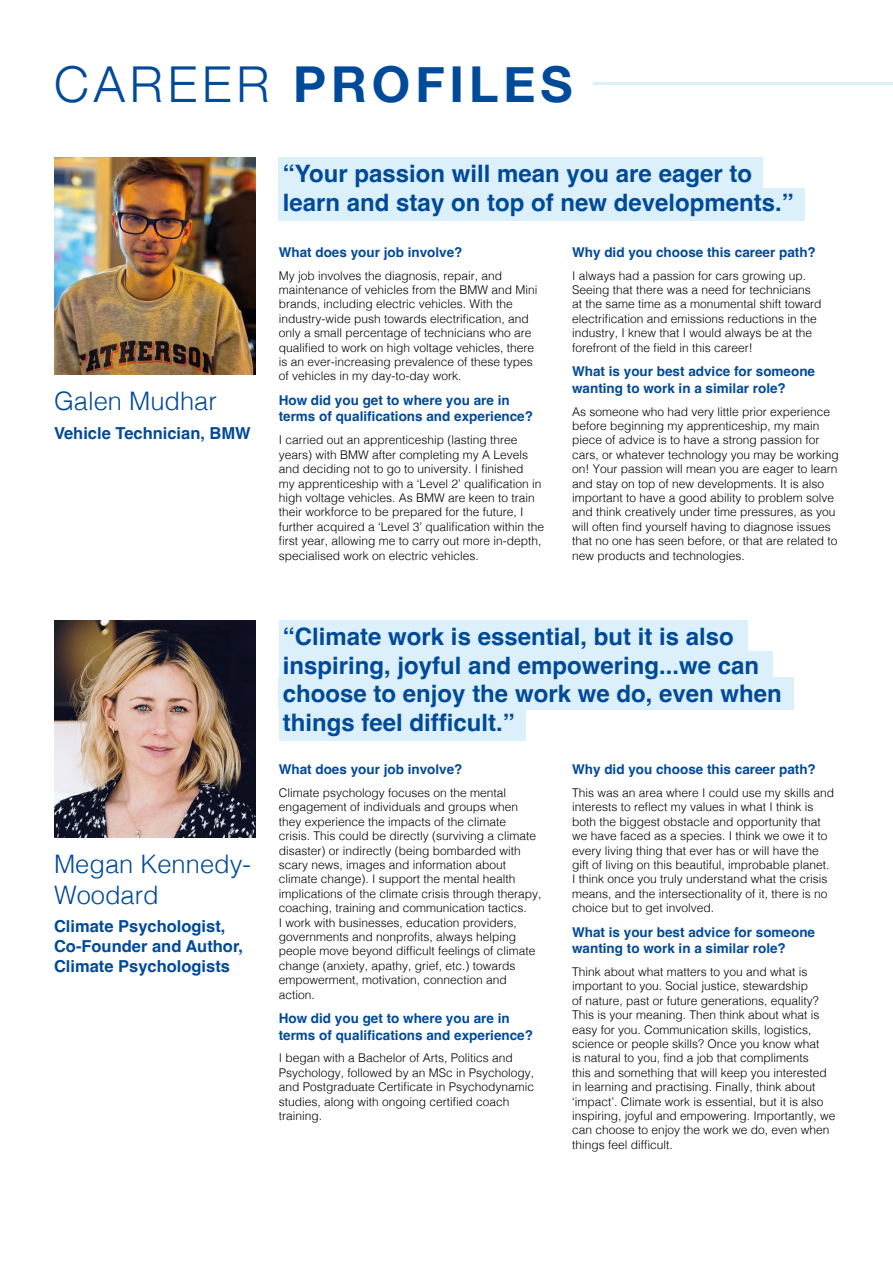
<style>
.page{position:relative;width:893px;height:1263px;background:#fff}
.page>*{position:absolute;margin:0;border:0;box-sizing:border-box;transform-origin:0 0}
.t1{font:700 49.5px "Helvetica Neue";letter-spacing:.1em;color:#004a9a}
.t2{font:300 25.5px/30.6px "Helvetica";color:#004a9a}
.t3{font:700 24px/28.8px "Helvetica";color:#004a9a}
.t4{font:700 16.5px/19.8px "Helvetica";color:#004a9a}
.t5{font:700 13.5px/16.2px "Helvetica";color:#004a9a}
.t6{font:300 12px/14.4px "Helvetica";color:#000}
.s1{font-weight:300}
</style>
<div class="page">
<div style="left:279px;top:677px;width:515px;height:33px;background:#dbf0fa"></div>
<div style="left:279px;top:708px;width:247px;height:32px;background:#dbf0fa"></div>
<div style="left:279px;top:189px;width:526px;height:32px;background:#dbf0fa"></div>
<div style="left:279px;top:157px;width:484px;height:36px;background:#dbf0fa"></div>
<hr style="left:593px;top:82px;width:300px;height:3px;background:#dbf0fa">
<img style="left:54px;top:157px;width:201px;height:217px">
<div style="left:279px;top:652px;width:493px;height:32px;background:#dbf0fa"></div>
<div style="left:279px;top:620px;width:468px;height:37px;background:#dbf0fa"></div>
<img style="left:54px;top:620px;width:201px;height:217px">
<h1 class="t1" style="left:54px;top:46px;width:520px"><span class="s1">CAREER</span> PROFILES</h1>
<h2 class="t2" style="left:54px;top:384px;width:164px">Galen Mudhar</h2>
<h3 class="t4" style="left:54px;top:425px;width:198px">Vehicle Technician, BMW</h3>
<h2 class="t2" style="left:54px;top:847px;width:198px">Megan Kennedy-<br>Woodard</h2>
<h3 class="t4" style="left:54px;top:918px;width:191px">Climate Psychologist,<br>Co-Founder and Author,<br>Climate Psychologists</h3>
<h3 class="t3" style="left:283px;top:162px;width:512px">“Your passion will mean you are eager to learn and stay on top of new developments.”</h3>
<p class="t5" style="left:279px;top:245px;width:185px">What does your job involve?</p>
<p class="t6" style="left:279px;top:267px;width:260px">My job involves the diagnosis, repair, and maintenance of vehicles from the BMW and Mini brands, including electric vehicles. With the industry-wide push towards electrification, and only a small percentage of technicians who are qualified to work on high voltage vehicles, there is an ever-increasing prevalence of these types of vehicles in my day-to-day work.</p>
<p class="t5" style="left:279px;top:394px;width:256px">How did you get to where you are in terms of qualifications and experience?</p>
<p class="t6" style="left:279px;top:432px;width:267px">I carried out an apprenticeship (lasting three years) with BMW after completing my A Levels and deciding not to go to university. I finished<br>my apprenticeship with a ‘Level 2’ qualification in high voltage vehicles. As BMW are keen to train their workforce to be prepared for the future, I further acquired a ‘Level 3’ qualification within the first year, allowing me to carry out more in-depth, specialised work on electric vehicles.</p>
<p class="t5" style="left:572px;top:245px;width:245px">Why did you choose this career path?</p>
<p class="t6" style="left:572px;top:267px;width:251px">I always had a passion for cars growing up.<br>Seeing that there was a need for technicians at the same time as a monumental shift toward electrification and emissions reductions in the industry, I knew that I would always be at the forefront of the field in this career!</p>
<p class="t5" style="left:572px;top:365px;width:245px">What is your best advice for someone wanting to work in a similar role?</p>
<p class="t6" style="left:572px;top:403px;width:268px">As someone who had very little prior experience before beginning my apprenticeship, my main piece of advice is to have a strong passion for cars, or whatever technology you may be working on! Your passion will mean you are eager to learn and stay on top of new developments. It is also important to have a good ability to problem solve and think creatively under time pressures, as you will often find yourself having to diagnose issues that no one has seen before, or that are related to new products and technologies.</p>
<h3 class="t3" style="left:283px;top:625px;width:500px">“Climate work is essential, but it is also inspiring, joyful and empowering...we can choose to enjoy the work we do, even when things feel difficult.”</h3>
<p class="t5" style="left:279px;top:763px;width:185px">What does your job involve?</p>
<p class="t6" style="left:279px;top:785px;width:264px">Climate psychology focuses on the mental engagement of individuals and groups when they experience the impacts of the climate<br>crisis. This could be directly (surviving a climate disaster) or indirectly (being bombarded with scary news, images and information about climate change). I support the mental health implications of the climate crisis through therapy, coaching, training and communication tactics.<br>I work with businesses, education providers, governments and nonprofits, always helping people move beyond difficult feelings of climate change (anxiety, apathy, grief, etc.) towards empowerment, motivation, connection and action.</p>
<p class="t5" style="left:279px;top:1012px;width:256px">How did you get to where you are in terms of qualifications and experience?</p>
<p class="t6" style="left:279px;top:1050px;width:257px">I began with a Bachelor of Arts, Politics and Psychology, followed by an MSc in Psychology, and Postgraduate Certificate in Psychodynamic studies, along with ongoing certified coach training.</p>
<p class="t5" style="left:572px;top:763px;width:245px">Why did you choose this career path?</p>
<p class="t6" style="left:572px;top:785px;width:264px">This was an area where I could use my skills and interests to reflect my values in what I think is both the biggest obstacle and opportunity that we have faced as a species. I think we owe it to every living thing that ever has or will have the gift of living on this beautiful, improbable planet.<br>I think once you truly understand what the crisis means, and the intersectionality of it, there is no choice but to get involved.</p>
<p class="t5" style="left:572px;top:925px;width:245px">What is your best advice for someone wanting to work in a similar role?</p>
<p class="t6" style="left:572px;top:964px;width:265px">Think about what matters to you and what is important to you. Social justice, stewardship<br>of nature, past or future generations, equality?<br>This is your meaning. Then think about what is easy for you. Communication skills, logistics, science or people skills? Once you know what<br>is natural to you, find a job that compliments<br>this and something that will keep you interested in learning and practising. Finally, think about ‘impact’. Climate work is essential, but it is also inspiring, joyful and empowering. Importantly, we can choose to enjoy the work we do, even when things feel difficult.</p>
</div>
